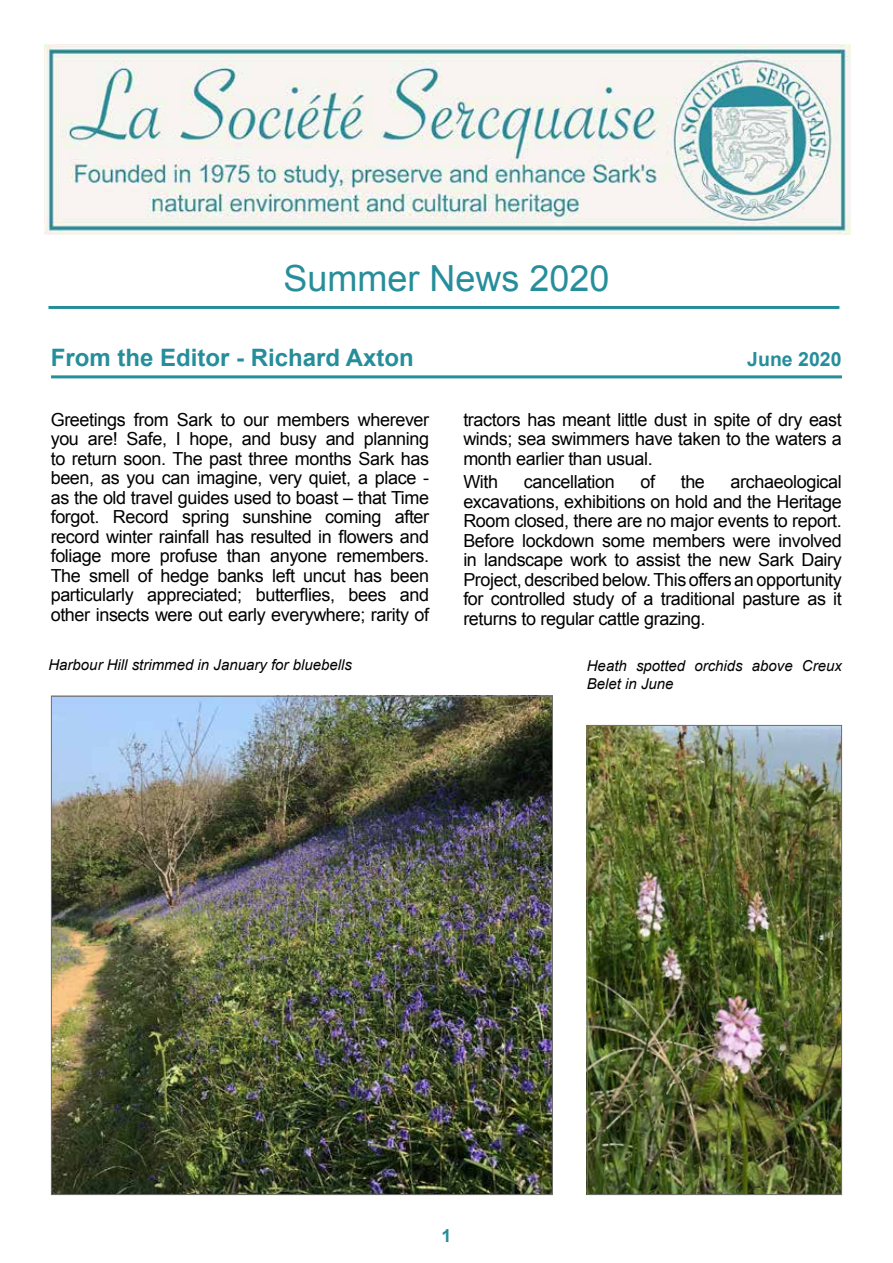
<style>
.page{position:relative;width:893px;height:1263px;background:#fff}
.page>*{position:absolute;margin:0;border:0;box-sizing:border-box;transform-origin:0 0}
.t1{font:36px "Arial";color:#268e9a}
.t2{font:700 24px "Arial";color:#268e9a}
.t3{font:700 19.5px "Arial";color:#268e9a}
.t4{font:18px/19.5px "Arial";letter-spacing:-.02em;color:#000;text-align:justify}
.t5{font:700 18px "Arial";color:#268e9a}
.t6{font:italic 15px/18px "Arial";color:#000}
</style>
<div class="page">
<img style="left:44px;top:45px;width:806px;height:189px">
<hr style="left:48px;top:306px;width:791px;height:3px;background:#268e9a">
<hr style="left:51px;top:375px;width:791px;height:3px;background:#268e9a">
<img style="left:589px;top:727px;width:251px;height:466px">
<div style="left:587px;top:725px;width:255px;height:470px;border:1px solid #706f6f"></div>
<img style="left:53px;top:698px;width:498px;height:495px">
<h1 class="t1" style="left:283px;top:255px;width:328px">Summer News 2020</h1>
<h2 class="t2" style="left:51px;top:341px;width:365px">From the Editor - Richard Axton</h2>
<p class="t3" style="left:747px;top:346px;width:96px">June 2020</p>
<p class="t4" style="left:51px;top:410px;width:380px">Greetings from Sark to our members wherever you are! Safe, I hope, and busy and planning to return soon. The past three months Sark has been, as you can imagine, very quiet, a place - as the old travel guides used to boast – that Time forgot. Record spring sunshine coming after record winter rainfall has resulted in flowers and foliage more profuse than anyone remembers.<br>The smell of hedge banks left uncut has been particularly appreciated; butterflies, bees and other insects were out early everywhere; rarity of</p>
<p class="t4" style="left:463px;top:410px;width:380px">tractors has meant little dust in spite of dry east winds; sea swimmers have taken to the waters a month earlier than usual.</p>
<p class="t4" style="left:463px;top:472px;width:36px">With</p>
<p class="t4" style="left:524px;top:472px;width:93px">cancellation</p>
<p class="t4" style="left:640px;top:472px;width:16px">of</p>
<p class="t4" style="left:681px;top:472px;width:26px">the</p>
<p class="t4" style="left:463px;top:472px;width:380px;text-indent:267px">archaeological excavations, exhibitions on hold and the Heritage Room closed, there are no major events to report.<br>Before lockdown some members were involved in landscape work to assist the new Sark Dairy Project, described below. This offers an opportunity for controlled study of a traditional pasture as it returns to regular cattle grazing.</p>
<p class="t6" style="left:48px;top:656px;width:305px">Harbour Hill strimmed in January for bluebells</p>
<p class="t6" style="left:587px;top:657px;width:257px">Heath spotted orchids above Creux<br>Belet in June</p>
<p class="t5" style="left:441px;top:1224px;width:12px">1</p>
</div>
